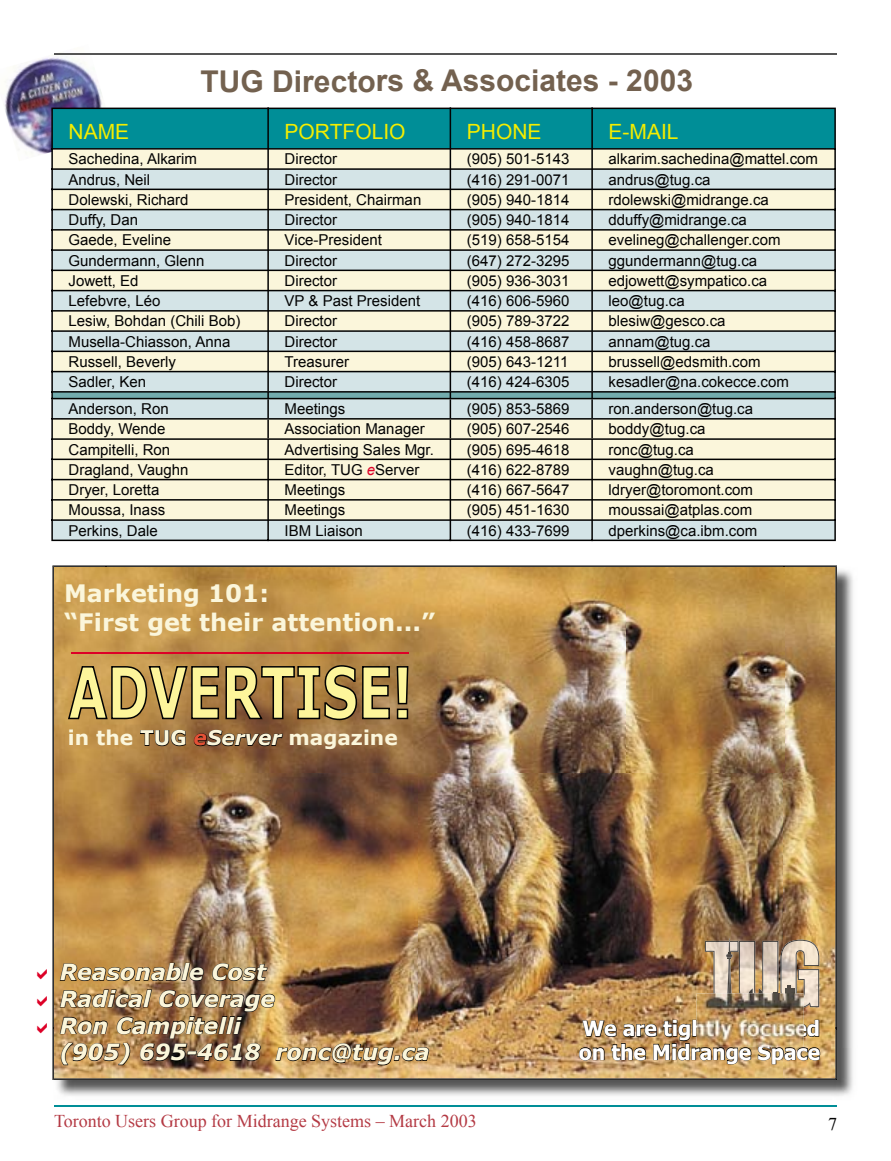
<style>
.page{position:relative;width:891px;height:1161px;background:#fff}
.page>*{position:absolute;margin:0;border:0;box-sizing:border-box;transform-origin:0 0}
.t1{font:700 30px "Arial";color:#73614f}
.t2{font:700 24px/28.8px "Verdana";color:#fbf6db}
.t3{font:italic 700 22.2px/26.7px "Verdana";color:#fbf6db}
.t4{font:700 21px/23.4px "Tahoma";color:#fff}
.t5{font:21px "Arial";color:#f4ed00}
.t6{font:700 20.25px "Verdana";color:#fbf6db}
.t7{font:18px "Times New Roman";color:#b43a44}
.t8{font:18px "Times New Roman";color:#020202}
.t9{font:15px "Arial";color:#020202}
.s1{font-style:italic;color:#dd0027}
.s2{font-style:italic;color:#e35136}
.s3{font-style:italic}
</style>
<div class="page">
<hr style="left:54px;top:1106px;width:783px;height:1px;background:#008e97">
<img style="left:4px;top:52px;width:110px;height:103px">
<svg style="left:51px;top:108px;width:785px;height:433px"></svg>
<hr style="left:51px;top:438px;width:218px;height:2px;background:#020202">
<hr style="left:269px;top:438px;width:182px;height:2px;background:#020202">
<svg style="left:267px;top:440px;width:2px;height:19px"></svg>
<hr style="left:451px;top:438px;width:142px;height:2px;background:#020202">
<svg style="left:450px;top:440px;width:1px;height:19px"></svg>
<hr style="left:593px;top:438px;width:243px;height:2px;background:#020202">
<svg style="left:591px;top:440px;width:2px;height:19px"></svg>
<hr style="left:51px;top:459px;width:218px;height:1px;background:#020202">
<svg style="left:51px;top:438px;width:2px;height:21px"></svg>
<hr style="left:269px;top:459px;width:182px;height:1px;background:#020202">
<hr style="left:451px;top:459px;width:142px;height:1px;background:#020202">
<hr style="left:593px;top:459px;width:243px;height:1px;background:#020202">
<svg style="left:834px;top:440px;width:2px;height:19px"></svg>
<svg style="left:51px;top:391px;width:785px;height:8px"></svg>
<hr style="left:51px;top:418px;width:218px;height:2px;background:#020202">
<hr style="left:269px;top:418px;width:182px;height:2px;background:#020202">
<hr style="left:451px;top:418px;width:142px;height:2px;background:#020202">
<hr style="left:593px;top:418px;width:243px;height:2px;background:#020202">
<hr style="left:54px;top:53px;width:783px;height:1px;background:#555">
<img style="left:56px;top:1048px;width:797px;height:48px">
<img style="left:837px;top:569px;width:16px;height:479px">
<img style="left:106px;top:618px;width:677px;height:410px">
<img style="left:53px;top:1030px;width:784px;height:50px">
<img style="left:53px;top:1028px;width:783px;height:51px">
<img style="left:53px;top:566px;width:53px;height:463px">
<img style="left:783px;top:566px;width:53px;height:463px">
<img style="left:105px;top:566px;width:679px;height:52px">
<img style="left:59px;top:962px;width:371px;height:104px">
<svg style="left:140px;top:729px;width:46px;height:18px"></svg>
<svg style="left:193px;top:729px;width:91px;height:18px"></svg>
<img style="left:705px;top:941px;width:34px;height:52px">
<img style="left:739px;top:941px;width:39px;height:52px">
<img style="left:780px;top:940px;width:39px;height:68px">
<svg style="left:749px;top:988px;width:14px;height:5px"></svg>
<img style="left:727px;top:959px;width:4px;height:34px">
<img style="left:729px;top:959px;width:1px;height:34px">
<svg style="left:785px;top:985px;width:9px;height:8px"></svg>
<svg style="left:726px;top:938px;width:6px;height:21px"></svg>
<svg style="left:68px;top:665px;width:340px;height:55px"></svg>
<img style="left:579px;top:1019px;width:241px;height:46px">
<hr style="left:71px;top:652px;width:337px;height:1px;background:#dd0027">
<img style="left:696px;top:993px;width:108px;height:54px">
<h1 class="t1" style="left:201px;top:61px;width:494px">TUG Directors &amp; Associates - 2003</h1>
<h3 class="t5" style="left:69px;top:118px;width:62px">NAME</h3>
<h3 class="t5" style="left:285px;top:118px;width:122px">PORTFOLIO</h3>
<h3 class="t5" style="left:467px;top:118px;width:76px">PHONE</h3>
<h3 class="t5" style="left:609px;top:118px;width:72px">E-MAIL</h3>
<p class="t9" style="left:69px;top:149px;width:130px">Sachedina, Alkarim</p>
<p class="t9" style="left:285px;top:149px;width:54px">Director</p>
<p class="t9" style="left:467px;top:149px;width:104px">(905) 501-5143</p>
<p class="t9" style="left:609px;top:149px;width:211px">alkarim.sachedina@mattel.com</p>
<p class="t9" style="left:69px;top:170px;width:83px">Andrus, Neil</p>
<p class="t9" style="left:285px;top:170px;width:54px">Director</p>
<p class="t9" style="left:467px;top:170px;width:104px">(416) 291-0071</p>
<p class="t9" style="left:609px;top:170px;width:103px">andrus@tug.ca</p>
<p class="t9" style="left:69px;top:190px;width:122px">Dolewski, Richard</p>
<p class="t9" style="left:285px;top:190px;width:138px">President, Chairman</p>
<p class="t9" style="left:467px;top:190px;width:104px">(905) 940-1814</p>
<p class="t9" style="left:609px;top:190px;width:162px">rdolewski@midrange.ca</p>
<p class="t9" style="left:69px;top:210px;width:71px">Duffy, Dan</p>
<p class="t9" style="left:285px;top:210px;width:54px">Director</p>
<p class="t9" style="left:467px;top:210px;width:104px">(905) 940-1814</p>
<p class="t9" style="left:609px;top:210px;width:140px">dduffy@midrange.ca</p>
<p class="t9" style="left:69px;top:230px;width:104px">Gaede, Eveline</p>
<p class="t9" style="left:285px;top:230px;width:99px">Vice-President</p>
<p class="t9" style="left:467px;top:230px;width:104px">(519) 658-5154</p>
<p class="t9" style="left:609px;top:230px;width:173px">evelineg@challenger.com</p>
<p class="t9" style="left:69px;top:251px;width:137px">Gundermann, Glenn</p>
<p class="t9" style="left:285px;top:251px;width:54px">Director</p>
<p class="t9" style="left:467px;top:251px;width:104px">(647) 272-3295</p>
<p class="t9" style="left:609px;top:251px;width:150px">ggundermann@tug.ca</p>
<p class="t9" style="left:69px;top:271px;width:72px">Jowett, Ed</p>
<p class="t9" style="left:285px;top:271px;width:54px">Director</p>
<p class="t9" style="left:467px;top:271px;width:104px">(905) 936-3031</p>
<p class="t9" style="left:609px;top:271px;width:160px">edjowett@sympatico.ca</p>
<p class="t9" style="left:69px;top:291px;width:93px">Lefebvre, Léo</p>
<p class="t9" style="left:285px;top:291px;width:137px">VP &amp; Past President</p>
<p class="t9" style="left:467px;top:291px;width:104px">(416) 606-5960</p>
<p class="t9" style="left:609px;top:291px;width:78px">leo@tug.ca</p>
<p class="t9" style="left:69px;top:311px;width:173px">Lesiw, Bohdan (Chili Bob)</p>
<p class="t9" style="left:285px;top:311px;width:54px">Director</p>
<p class="t9" style="left:467px;top:311px;width:104px">(905) 789-3722</p>
<p class="t9" style="left:609px;top:311px;width:118px">blesiw@gesco.ca</p>
<p class="t9" style="left:69px;top:332px;width:163px">Musella-Chiasson, Anna</p>
<p class="t9" style="left:285px;top:332px;width:54px">Director</p>
<p class="t9" style="left:467px;top:332px;width:104px">(416) 458-8687</p>
<p class="t9" style="left:609px;top:332px;width:103px">annam@tug.ca</p>
<p class="t9" style="left:69px;top:352px;width:109px">Russell, Beverly</p>
<p class="t9" style="left:285px;top:352px;width:66px">Treasurer</p>
<p class="t9" style="left:467px;top:352px;width:103px">(905) 643-1211</p>
<p class="t9" style="left:609px;top:352px;width:153px">brussell@edsmith.com</p>
<p class="t9" style="left:69px;top:372px;width:79px">Sadler, Ken</p>
<p class="t9" style="left:285px;top:372px;width:54px">Director</p>
<p class="t9" style="left:467px;top:372px;width:104px">(416) 424-6305</p>
<p class="t9" style="left:609px;top:372px;width:182px">kesadler@na.cokecce.com</p>
<p class="t9" style="left:69px;top:399px;width:102px">Anderson, Ron</p>
<p class="t9" style="left:285px;top:399px;width:62px">Meetings</p>
<p class="t9" style="left:467px;top:399px;width:104px">(905) 853-5869</p>
<p class="t9" style="left:609px;top:399px;width:146px">ron.anderson@tug.ca</p>
<p class="t9" style="left:69px;top:419px;width:98px">Boddy, Wende</p>
<p class="t9" style="left:285px;top:419px;width:142px">Association Manager</p>
<p class="t9" style="left:467px;top:419px;width:104px">(905) 607-2546</p>
<p class="t9" style="left:609px;top:419px;width:98px">boddy@tug.ca</p>
<p class="t9" style="left:69px;top:440px;width:103px">Campitelli, Ron</p>
<p class="t9" style="left:285px;top:440px;width:151px">Advertising Sales Mgr.</p>
<p class="t9" style="left:467px;top:440px;width:104px">(905) 695-4618</p>
<p class="t9" style="left:609px;top:440px;width:87px">ronc@tug.ca</p>
<p class="t9" style="left:69px;top:460px;width:121px">Dragland, Vaughn</p>
<p class="t9" style="left:285px;top:460px;width:136px">Editor, TUG <span class="s1">e</span>Server</p>
<p class="t9" style="left:467px;top:460px;width:104px">(416) 622-8789</p>
<p class="t9" style="left:609px;top:460px;width:107px">vaughn@tug.ca</p>
<p class="t9" style="left:69px;top:480px;width:92px">Dryer, Loretta</p>
<p class="t9" style="left:285px;top:480px;width:62px">Meetings</p>
<p class="t9" style="left:467px;top:480px;width:104px">(416) 667-5647</p>
<p class="t9" style="left:609px;top:480px;width:146px">ldryer@toromont.com</p>
<p class="t9" style="left:69px;top:500px;width:98px">Moussa, Inass</p>
<p class="t9" style="left:285px;top:500px;width:62px">Meetings</p>
<p class="t9" style="left:467px;top:500px;width:104px">(905) 451-1630</p>
<p class="t9" style="left:609px;top:500px;width:145px">moussai@atplas.com</p>
<p class="t9" style="left:69px;top:521px;width:91px">Perkins, Dale</p>
<p class="t9" style="left:285px;top:521px;width:80px">IBM Liaison</p>
<p class="t9" style="left:467px;top:521px;width:104px">(416) 433-7699</p>
<p class="t9" style="left:609px;top:521px;width:150px">dperkins@ca.ibm.com</p>
<h2 class="t2" style="left:64px;top:578px;width:373px">Marketing 101:<br>“First get their attention...”</h2>
<h3 class="t6" style="left:68px;top:725px;width:331px">in the TUG <span class="s2">e</span><span class="s3">Server</span> magazine</h3>
<h3 class="t3" style="left:60px;top:958px;width:371px">Reasonable Cost<br>Radical Coverage<br>Ron Campitelli<br>(905) 695-4618 ronc@tug.ca</h3>
<h3 class="t4" style="left:579px;top:1016px;width:243px">We are tightly focused on the Midrange Space</h3>
<p class="t7" style="left:54px;top:1109px;width:424px">Toronto Users Group for Midrange Systems – March 2003</p>
<p class="t8" style="left:828px;top:1112px;width:10px">7</p>
</div>
